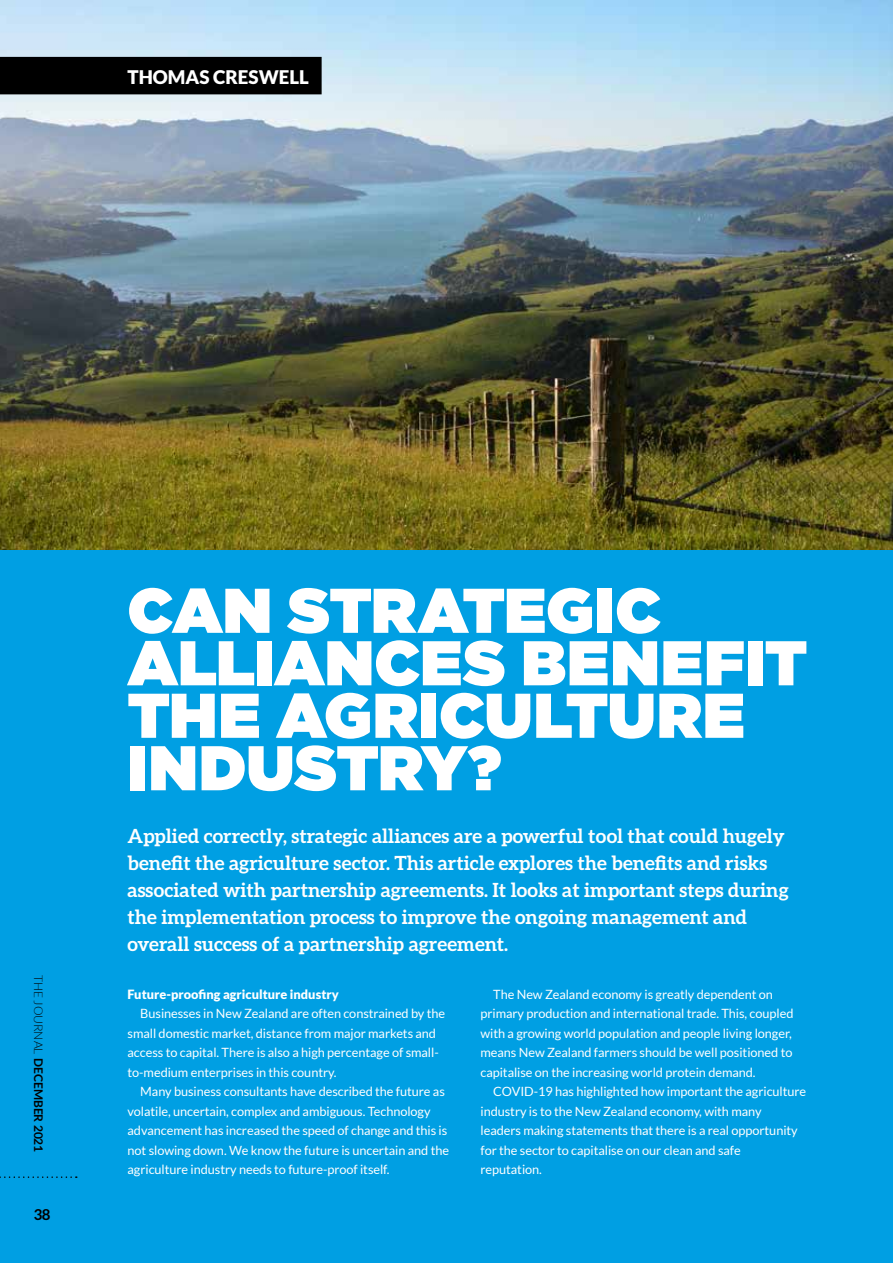
<style>
.page{position:relative;width:893px;height:1263px;background:#fff}
.page>*{position:absolute;margin:0;border:0;box-sizing:border-box;transform-origin:0 0}
.t1{font:900 63px/52.5px "Gotham";letter-spacing:.005em;color:#fff}
.t2{font:700 19.5px/27px "Aleo";color:#fff}
.t3{font:900 18.75px "Lato";color:#fff}
.t4{font:700 15px "Aleo";color:#000}
.t5{font:12.75px/19.5px "Lato";letter-spacing:-.005em;color:#fff}
.t6{font:900 12.75px "Lato";color:#fff}
.t7{font:700 12px "Lato";color:#000}
.s1{font-weight:300}
</style>
<div class="page">
<div style="left:0;top:513px;width:893px;height:750px;background:#009fe3"></div>
<img style="left:0;top:0;width:893px;height:549px">
<svg style="left:0;top:1176px;width:77px;height:2px"></svg>
<div style="left:0;top:57px;width:322px;height:37px;background:#000"></div>
<h3 class="t3" style="left:128px;top:66px;width:183px">THOMAS CRESWELL</h3>
<p class="t7" style="left:45px;top:974px;width:179px;rotate:90deg"><span class="s1">THE JOURNAL</span> DECEMBER 2021</p>
<p class="t4" style="left:34px;top:1206px;width:18px">38</p>
<h1 class="t1" style="left:128px;top:583px;width:681px">CAN STRATEGIC<br>ALLIANCES BENEFIT<br>THE AGRICULTURE<br>INDUSTRY?</h1>
<p class="t2" style="left:128px;top:822px;width:663px">Applied correctly, strategic alliances are a powerful tool that could hugely benefit the agriculture sector. This article explores the benefits and risks associated with partnership agreements. It looks at important steps during the implementation process to improve the ongoing management and overall success of a partnership agreement.</p>
<p class="t6" style="left:128px;top:987px;width:213px">Future-proofing agriculture industry</p>
<p class="t5" style="left:128px;top:1004px;width:319px;text-indent:13px">Businesses in New Zealand are often constrained by the small domestic market, distance from major markets and access to capital. There is also a high percentage of small&shy;to-medium enterprises in this country.</p>
<p class="t5" style="left:128px;top:1082px;width:323px;text-indent:13px">Many business consultants have described the future as volatile, uncertain, complex and ambiguous. Technology advancement has increased the speed of change and this is not slowing down. We know the future is uncertain and the agriculture industry needs to future-proof itself.</p>
<p class="t5" style="left:480px;top:984px;width:314px;text-indent:13px">The New Zealand economy is greatly dependent on primary production and international trade. This, coupled with a growing world population and people living longer, means New Zealand farmers should be well positioned to capitalise on the increasing world protein demand.</p>
<p class="t5" style="left:480px;top:1082px;width:327px;text-indent:13px">COVID-19 has highlighted how important the agriculture industry is to the New Zealand economy, with many<br>leaders making statements that there is a real opportunity for the sector to capitalise on our clean and safe<br>reputation.</p>
</div>
